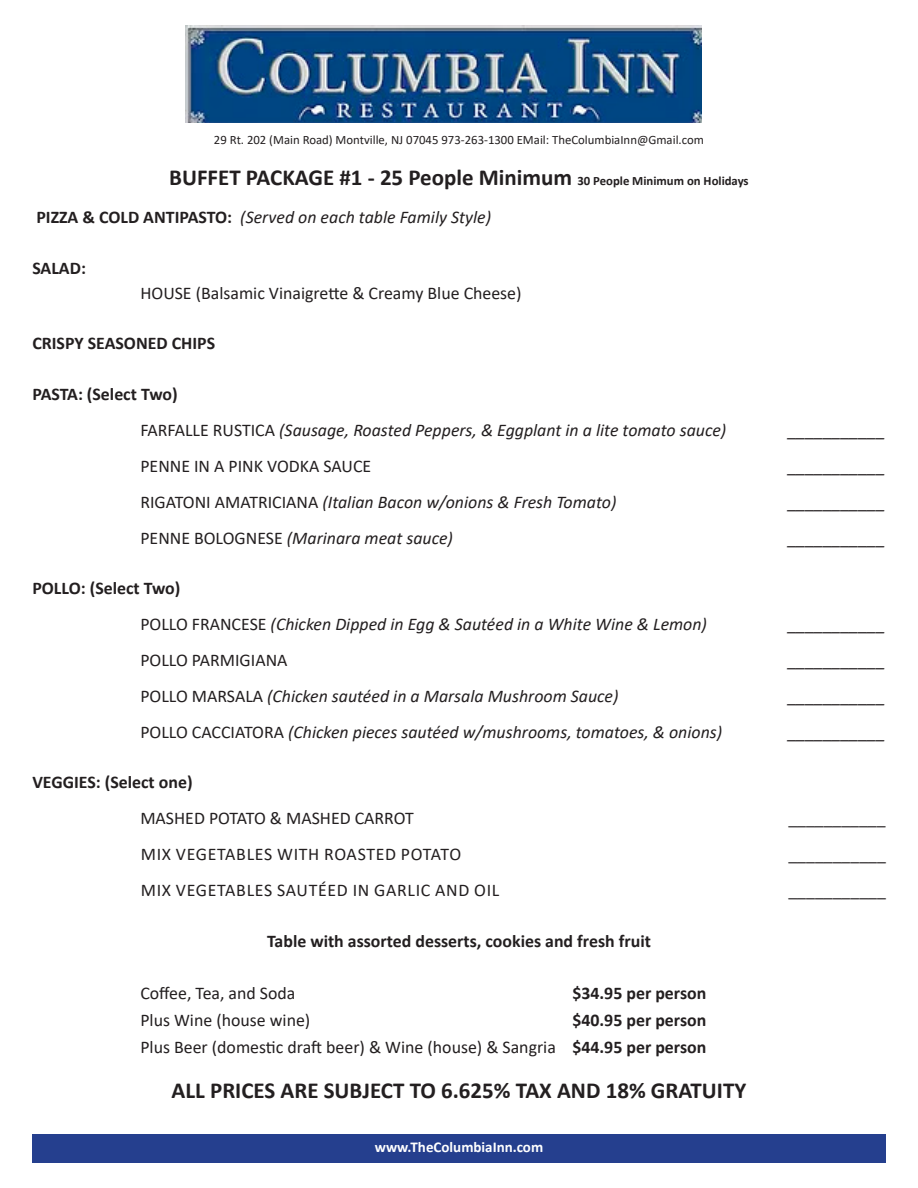
<style>
.page{position:relative;width:918px;height:1188px;background:#fff}
.page>*{position:absolute;margin:0;border:0;box-sizing:border-box;transform-origin:0 0}
.t1{font:700 22.95px "Calibri";color:#231f20}
.t2{font:italic 17.85px "Calibri";color:#231f20}
.t3{font:17.85px "Calibri";color:#231f20}
.t4{font:700 17.85px "Calibri";color:#231f20}
.t5{font:17.85px "Calibri";letter-spacing:.04em;color:#231f20}
.t6{font:700 15px "Calibri";color:#fff}
.t7{font:12.75px "Calibri";color:#231f20}
.s1{font-size:12.75px}
.s2{font-weight:700;font-style:normal}
.s3{font-style:normal}
.s4{font-weight:700}
</style>
<div class="page">
<div style="left:32px;top:1134px;width:854px;height:28px;background:#253f8e"></div>
<img style="left:186px;top:26px;width:516px;height:97px">
<p class="t7" style="left:214px;top:131px;width:492px">29 Rt. 202 (Main Road) Montville, NJ 07045 973-263-1300 EMail: TheColumbiaInn@Gmail.com</p>
<p class="t1" style="left:169px;top:161px;width:581px">BUFFET PACKAGE #1 - 25 People Minimum <span class="s1">30 People Minimum on Holidays</span></p>
<p class="t2" style="left:36px;top:205px;width:456px"><span class="s2">PIZZA &amp; COLD ANTIPASTO:</span> (Served on each table Family Style)</p>
<p class="t4" style="left:32px;top:255px;width:55px">SALAD:</p>
<p class="t3" style="left:140px;top:280px;width:383px">HOUSE (Balsamic Vinaigrette &amp; Creamy Blue Cheese)</p>
<p class="t4" style="left:32px;top:331px;width:184px">CRISPY SEASONED CHIPS</p>
<p class="t4" style="left:32px;top:381px;width:147px">PASTA: (Select Two)</p>
<p class="t2" style="left:140px;top:417px;width:587px"><span class="s3">FARFALLE RUSTICA</span> (Sausage, Roasted Peppers, &amp; Eggplant in a lite tomato sauce)</p>
<p class="t3" style="left:140px;top:453px;width:232px">PENNE IN A PINK VODKA SAUCE</p>
<p class="t2" style="left:140px;top:489px;width:478px"><span class="s3">RIGATONI AMATRICIANA</span> (Italian Bacon w/onions &amp; Fresh Tomato)</p>
<p class="t2" style="left:140px;top:525px;width:314px"><span class="s3">PENNE BOLOGNESE</span> (Marinara meat sauce)</p>
<p class="t4" style="left:32px;top:575px;width:150px">POLLO: (Select Two)</p>
<p class="t2" style="left:140px;top:612px;width:568px"><span class="s3">POLLO FRANCESE</span> (Chicken Dipped in Egg &amp; Sautéed in a White Wine &amp; Lemon)</p>
<p class="t3" style="left:140px;top:648px;width:149px">POLLO PARMIGIANA</p>
<p class="t2" style="left:140px;top:684px;width:480px"><span class="s3">POLLO MARSALA</span> (Chicken sautéed in a Marsala Mushroom Sauce)</p>
<p class="t2" style="left:140px;top:720px;width:583px"><span class="s3">POLLO CACCIATORA</span> (Chicken pieces sautéed w/mushrooms, tomatoes, &amp; onions)</p>
<p class="t4" style="left:32px;top:770px;width:162px">VEGGIES: (Select one)</p>
<p class="t3" style="left:140px;top:806px;width:275px">MASHED POTATO &amp; MASHED CARROT</p>
<p class="t5" style="left:141px;top:842px;width:322px">MIX VEGETABLES WITH ROASTED POTATO</p>
<p class="t5" style="left:141px;top:878px;width:360px">MIX VEGETABLES SAUTÉED IN GARLIC AND OIL</p>
<p class="t4" style="left:267px;top:928px;width:385px">Table with assorted desserts, cookies and fresh fruit</p>
<p class="t3" style="left:140px;top:981px;width:157px">Coffee, Tea, and Soda</p>
<p class="t4" style="left:572px;top:980px;width:135px">$34.95 per person</p>
<p class="t3" style="left:140px;top:1008px;width:171px">Plus Wine (house wine)</p>
<p class="t4" style="left:572px;top:1007px;width:135px">$40.95 per person</p>
<p class="t3" style="left:140px;top:1035px;width:567px">Plus Beer (domestic draft beer) &amp; Wine (house) &amp; Sangria <span class="s4">$44.95 per person</span></p>
<p class="t1" style="left:172px;top:1074px;width:576px">ALL PRICES ARE SUBJECT TO 6.625% TAX AND 18% GRATUITY</p>
<p class="t6" style="left:375px;top:1136px;width:170px">www.TheColumbiaInn.com</p>
<p class="t2" style="left:788px;top:417px;width:99px">___________</p>
<p class="t2" style="left:788px;top:453px;width:99px">___________</p>
<p class="t2" style="left:788px;top:489px;width:99px">___________</p>
<p class="t2" style="left:788px;top:525px;width:99px">___________</p>
<p class="t2" style="left:788px;top:612px;width:99px">___________</p>
<p class="t2" style="left:788px;top:648px;width:99px">___________</p>
<p class="t2" style="left:788px;top:684px;width:99px">___________</p>
<p class="t2" style="left:788px;top:720px;width:99px">___________</p>
<p class="t3" style="left:788px;top:806px;width:99px">___________</p>
<p class="t3" style="left:788px;top:842px;width:99px">___________</p>
<p class="t3" style="left:788px;top:878px;width:99px">___________</p>
</div>
